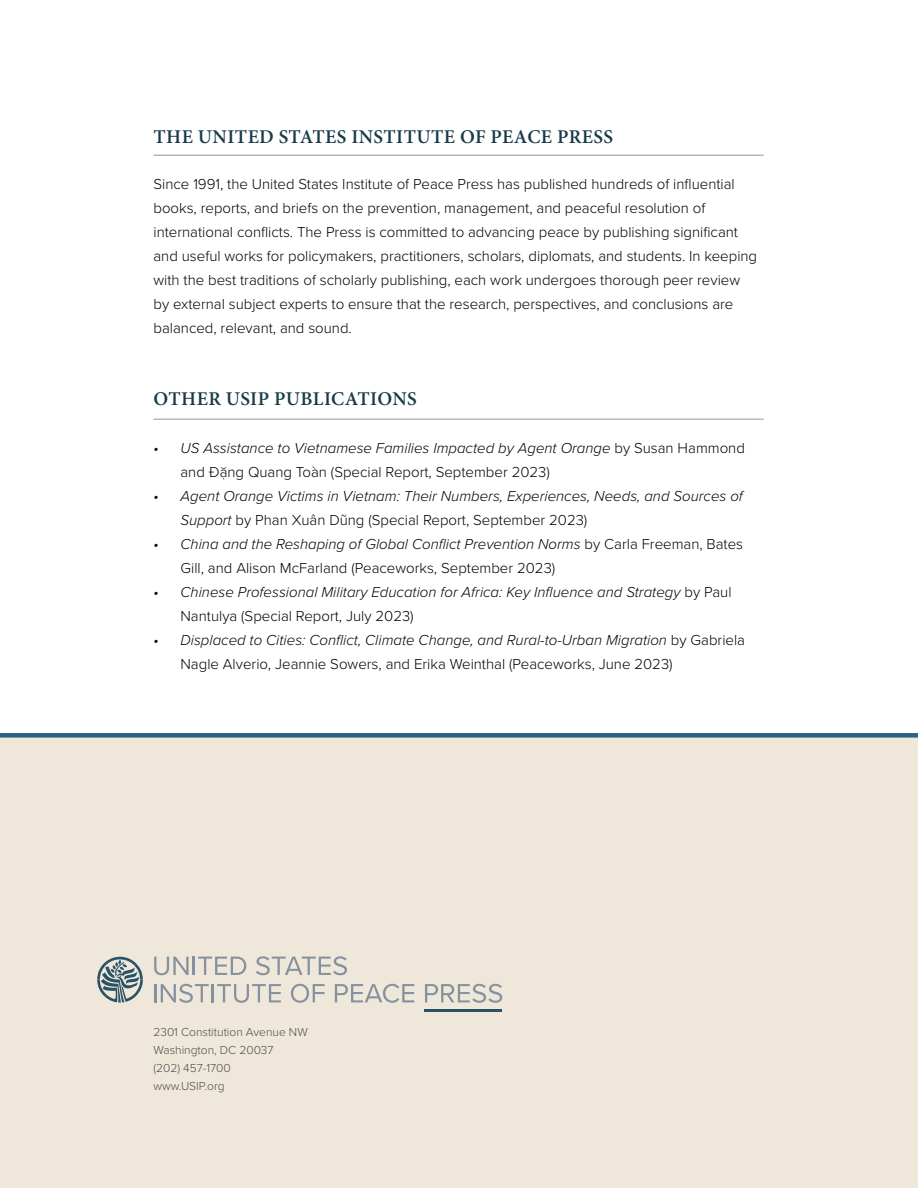
<style>
.page{position:relative;width:918px;height:1188px;background:#fff}
.page>*{position:absolute;margin:0;border:0;box-sizing:border-box;transform-origin:0 0}
.t1{font:600 19.5px "Minion Pro";letter-spacing:.02em;color:#183b4b}
.t2{font:300 15px/24px "Proxima Nova";color:#000}
.t3{font:italic 300 15px/24px "Proxima Nova";color:#000}
.t4{font:300 12px/18px "Proxima Nova";color:#4d4d4f}
.s1{font-style:italic}
.s2{font-style:normal}
</style>
<div class="page">
<div style="left:0;top:735px;width:918px;height:453px;background:#eee7da"></div>
<div style="left:0;top:733px;width:918px;height:5px;background:#276383"></div>
<hr style="left:154px;top:155px;width:610px;height:1px;background:#939598">
<hr style="left:154px;top:419px;width:610px;height:1px;background:#939598">
<svg style="left:97px;top:957px;width:46px;height:46px"></svg>
<hr style="left:425px;top:1009px;width:77px;height:3px;background:#2a5266">
<svg style="left:154px;top:957px;width:92px;height:18px"></svg>
<svg style="left:256px;top:956px;width:91px;height:19px"></svg>
<svg style="left:154px;top:984px;width:127px;height:19px"></svg>
<svg style="left:291px;top:984px;width:34px;height:19px"></svg>
<svg style="left:335px;top:984px;width:79px;height:19px"></svg>
<svg style="left:425px;top:984px;width:77px;height:19px"></svg>
<h1 class="t1" style="left:154px;top:123px;width:461px">THE UNITED STATES INSTITUTE OF PEACE PRESS</h1>
<p class="t2" style="left:154px;top:172px;width:605px">Since 1991, the United States Institute of Peace Press has published hundreds of influential books, reports, and briefs on the prevention, management, and peaceful resolution of international conflicts. The Press is committed to advancing peace by publishing significant and useful works for policymakers, practitioners, scholars, diplomats, and students. In keeping with the best traditions of scholarly publishing, each work undergoes thorough peer review by external subject experts to ensure that the research, perspectives, and conclusions are balanced, relevant, and sound.</p>
<h1 class="t1" style="left:154px;top:386px;width:265px">OTHER USIP PUBLICATIONS</h1>
<p class="t2" style="left:181px;top:436px;width:566px;text-indent:-27px"><span class="s1">• US Assistance to Vietnamese Families Impacted by Agent Orange</span> by Susan Hammond and Đặng Quang Toàn (Special Report, September 2023)</p>
<p class="t3" style="left:181px;top:484px;width:564px;text-indent:-27px">• Agent Orange Victims in Vietnam: Their Numbers, Experiences, Needs, and Sources of<br>Support <span class="s2">by Phan Xuân Dũng (Special Report, September 2023)</span></p>
<p class="t2" style="left:181px;top:532px;width:564px;text-indent:-27px"><span class="s1">• China and the Reshaping of Global Conflict Prevention Norms</span> by Carla Freeman, Bates<br>Gill, and Alison McFarland (Peaceworks, September 2023)</p>
<p class="t3" style="left:181px;top:580px;width:553px;text-indent:-27px">• Chinese Professional Military Education for Africa: Key Influence and Strategy <span class="s2">by Paul<br>Nantulya (Special Report, July 2023)</span></p>
<p class="t2" style="left:181px;top:628px;width:566px;text-indent:-27px"><span class="s1">• Displaced to Cities: Conflict, Climate Change, and Rural-to-Urban Migration</span> by Gabriela<br>Nagle Alverio, Jeannie Sowers, and Erika Weinthal (Peaceworks, June 2023)</p>
<p class="t4" style="left:154px;top:1023px;width:156px">2301 Constitution Avenue NW<br>Washington, DC 20037<br>(202) 457-1700<br>www.USIP.org</p>
</div>
